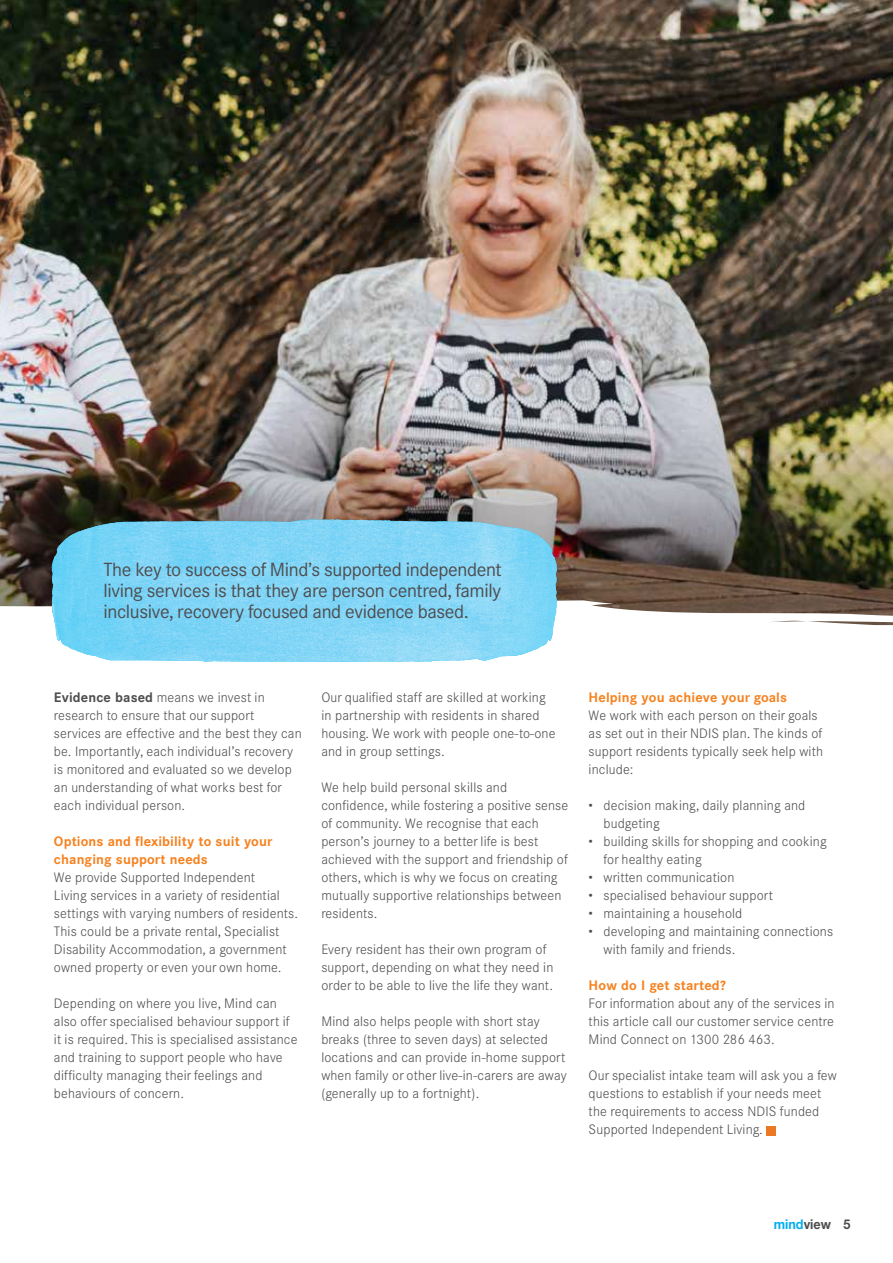
<style>
.page{position:relative;width:893px;height:1263px;background:#fff}
.page>*{position:absolute;margin:0;border:0;box-sizing:border-box;transform-origin:0 0}
.t1{font:18.75px/21px "Corporate SBQ";letter-spacing:-.02em;color:#4d4d4f;text-align:justify}
.t2{font:300 13.5px/18px "Corporate SBQ";letter-spacing:.01em;color:#4d4d4f}
.t3{font:700 13.5px/18px "Corporate SBQ";letter-spacing:.01em;color:#f58220}
.t4{font:700 13.5px "Helvetica Neue LT Std";color:#4d4d4f;scale:.93 1}
.s1{font-weight:700}
.s2{color:#00aeef}
</style>
<div class="page">
<img style="left:0;top:0;width:893px;height:417px">
<img style="left:0;top:417px;width:893px;height:177px">
<svg style="left:0;top:594px;width:893px;height:32px"></svg>
<div style="left:766px;top:1126px;width:10px;height:10px;background:#eb7923"></div>
<svg style="left:51px;top:519px;width:506px;height:143px;background:#81d1f1"></svg>
<svg style="left:138px;top:520px;width:194px;height:2px"></svg>
<h1 class="t1" style="left:103px;top:559px;width:400px">The key to success of Mind’s supported independent living services is that they are person centred, family inclusive, recovery focused and evidence based.</h1>
<p class="t2" style="left:54px;top:688px;width:249px"><span class="s1">Evidence based</span> means we invest in research to ensure that our support services are effective and the best they can be. Importantly, each individual’s recovery is monitored and evaluated so we develop an understanding of what works best for each individual person.</p>
<p class="t3" style="left:54px;top:832px;width:220px">Options and flexibility to suit your changing support needs</p>
<p class="t2" style="left:54px;top:868px;width:246px">We provide Supported Independent<br>Living services in a variety of residential settings with varying numbers of residents.<br>This could be a private rental, Specialist Disability Accommodation, a government owned property or even your own home.</p>
<p class="t2" style="left:54px;top:994px;width:245px">Depending on where you live, Mind can also offer specialised behaviour support if it is required. This is specialised assistance and training to support people who have difficulty managing their feelings and behaviours of concern.</p>
<p class="t2" style="left:321px;top:688px;width:236px">Our qualified staff are skilled at working in partnership with residents in shared housing. We work with people one-to-one and in group settings.</p>
<p class="t2" style="left:321px;top:778px;width:248px">We help build personal skills and confidence, while fostering a positive sense of community. We recognise that each person’s journey to a better life is best achieved with the support and friendship of others, which is why we focus on creating mutually supportive relationships between residents.</p>
<p class="t2" style="left:321px;top:940px;width:234px">Every resident has their own program of support, depending on what they need in order to be able to live the life they want.</p>
<p class="t2" style="left:321px;top:1012px;width:247px">Mind also helps people with short stay breaks (three to seven days) at selected locations and can provide in-home support when family or other live-in-carers are away (generally up to a fortnight).</p>
<p class="t3" style="left:589px;top:688px;width:200px">Helping you achieve your goals</p>
<p class="t2" style="left:589px;top:706px;width:236px">We work with each person on their goals as set out in their NDIS plan. The kinds of support residents typically seek help with include:</p>
<p class="t2" style="left:603px;top:796px;width:203px;text-indent:-15px">• decision making, daily planning and budgeting</p>
<p class="t2" style="left:603px;top:832px;width:225px;text-indent:-15px">• building skills for shopping and cooking for healthy eating</p>
<p class="t2" style="left:589px;top:868px;width:147px">• written communication</p>
<p class="t2" style="left:589px;top:886px;width:186px">• specialised behaviour support</p>
<p class="t2" style="left:589px;top:904px;width:155px">• maintaining a household</p>
<p class="t2" style="left:603px;top:922px;width:231px;text-indent:-15px">• developing and maintaining connections with family and friends.</p>
<p class="t3" style="left:589px;top:976px;width:139px">How do I get started?</p>
<p class="t2" style="left:589px;top:994px;width:247px;text-align:justify">For information about any of the services in this article call our customer service centre Mind Connect on 1300 286 463.</p>
<p class="t2" style="left:589px;top:1066px;width:250px">Our specialist intake team will ask you a few questions to establish if your needs meet the requirements to access NDIS funded Supported Independent Living.</p>
<p class="t4" style="left:774px;top:1215px;width:84px"><span class="s2">mind</span>view 5</p>
</div>
